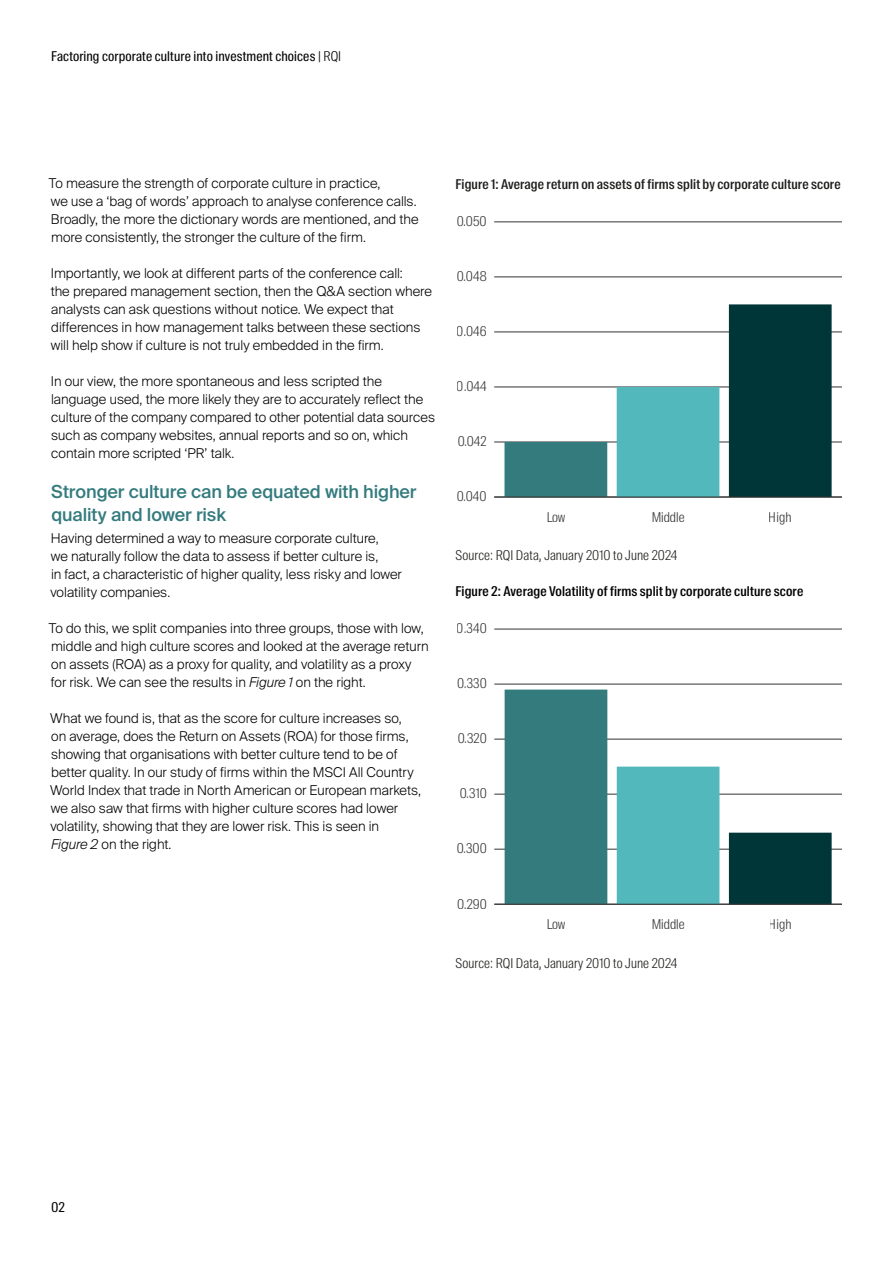
<style>
.page{position:relative;width:893px;height:1263px;background:#fff}
.page>*{position:absolute;margin:0;border:0;box-sizing:border-box;transform-origin:0 0}
.t1{font:500 18px/22.5px "Suisse Intl";letter-spacing:-.005em;color:#347b7e}
.t2{font:300 13.5px/18px "Suisse Intl";color:#000}
.t3{font:300 13.5px "Suisse Intl Cond";color:#333}
.t4{font:300 13.5px "Suisse Intl Cond";letter-spacing:.01em;color:#1d1d1b}
.t5{font:500 13.5px "Suisse Intl Cond";letter-spacing:.015em;color:#1d1d1b}
.t6{font:500 13.5px "Suisse Intl Cond";letter-spacing:.01em;color:#000}
.t7{font:13.5px "Suisse Intl Cond";letter-spacing:.01em;color:#000}
.s1{font-weight:300}
.s2{font-style:italic}
</style>
<div class="page">
<hr style="left:494px;top:442px;width:348px;height:1px;background:#333">
<hr style="left:494px;top:387px;width:348px;height:1px;background:#333">
<hr style="left:494px;top:332px;width:348px;height:1px;background:#333">
<hr style="left:494px;top:277px;width:348px;height:1px;background:#333">
<hr style="left:494px;top:222px;width:348px;height:1px;background:#333">
<div style="left:504px;top:442px;width:103px;height:55px;background:#347b7e"></div>
<div style="left:617px;top:387px;width:102px;height:110px;background:#53b8bb"></div>
<div style="left:729px;top:304px;width:103px;height:193px;background:#003638"></div>
<hr style="left:494px;top:222px;width:1px;height:275px;background:#333">
<hr style="left:494px;top:497px;width:348px;height:1px;background:#333">
<hr style="left:494px;top:849px;width:348px;height:1px;background:#333">
<hr style="left:494px;top:794px;width:348px;height:1px;background:#333">
<hr style="left:494px;top:739px;width:348px;height:1px;background:#333">
<hr style="left:494px;top:684px;width:348px;height:1px;background:#333">
<hr style="left:494px;top:629px;width:348px;height:1px;background:#333">
<div style="left:505px;top:690px;width:102px;height:214px;background:#347b7e"></div>
<div style="left:617px;top:767px;width:102px;height:137px;background:#53b8bb"></div>
<div style="left:729px;top:833px;width:103px;height:71px;background:#003638"></div>
<hr style="left:494px;top:629px;width:1px;height:275px;background:#333">
<hr style="left:494px;top:904px;width:348px;height:1px;background:#333">
<p class="t7" style="left:51px;top:49px;width:292px">Factoring corporate culture into investment choices <span class="s1">| RQI</span></p>
<p class="t2" style="left:49px;top:174px;width:371px">To measure the strength of corporate culture in practice,<br>we use a ‘bag of words’ approach to analyse conference calls.<br>Broadly, the more the dictionary words are mentioned, and the more consistently, the stronger the culture of the firm.</p>
<p class="t2" style="left:51px;top:264px;width:383px">Importantly, we look at different parts of the conference call:<br>the prepared management section, then the Q&amp;A section where analysts can ask questions without notice. We expect that differences in how management talks between these sections will help show if culture is not truly embedded in the firm.</p>
<p class="t2" style="left:51px;top:372px;width:386px">In our view, the more spontaneous and less scripted the language used, the more likely they are to accurately reflect the culture of the company compared to other potential data sources such as company websites, annual reports and so on, which contain more scripted ‘PR’ talk.</p>
<h1 class="t1" style="left:51px;top:481px;width:367px">Stronger culture can be equated with higher quality and lower risk</h1>
<p class="t2" style="left:50px;top:529px;width:353px">Having determined a way to measure corporate culture,<br>we naturally follow the data to assess if better culture is,<br>in fact, a characteristic of higher quality, less risky and lower volatility companies.</p>
<p class="t2" style="left:49px;top:619px;width:381px">To do this, we split companies into three groups, those with low, middle and high culture scores and looked at the average return on assets (ROA) as a proxy for quality, and volatility as a proxy<br>for risk. We can see the results in <span class="s2">Figure 1</span> on the right.</p>
<p class="t2" style="left:50px;top:709px;width:372px">What we found is, that as the score for culture increases so,<br>on average, does the Return on Assets (ROA) for those firms, showing that organisations with better culture tend to be of better quality. In our study of firms within the MSCI All Country World Index that trade in North American or European markets, we also saw that firms with higher culture scores had lower volatility, showing that they are lower risk. This is seen in<br><span class="s2">Figure 2</span> on the right.</p>
<p class="t5" style="left:455px;top:176px;width:387px">Figure 1: Average return on assets of firms split by corporate culture score</p>
<p class="t3" style="left:457px;top:214px;width:32px">0.050</p>
<p class="t3" style="left:457px;top:269px;width:32px">0.048</p>
<p class="t3" style="left:457px;top:324px;width:31px">0.046</p>
<p class="t3" style="left:457px;top:379px;width:31px">0.044</p>
<p class="t3" style="left:457px;top:434px;width:31px">0.042</p>
<p class="t3" style="left:456px;top:489px;width:32px">0.040</p>
<p class="t3" style="left:546px;top:509px;width:21px">Low</p>
<p class="t3" style="left:651px;top:509px;width:35px">Middle</p>
<p class="t3" style="left:769px;top:509px;width:24px">High</p>
<p class="t4" style="left:455px;top:548px;width:224px">Source: RQI Data, January 2010 to June 2024</p>
<p class="t6" style="left:455px;top:583px;width:349px">Figure 2: Average Volatility of firms split by corporate culture score</p>
<p class="t3" style="left:457px;top:621px;width:31px">0.340</p>
<p class="t3" style="left:457px;top:676px;width:31px">0.330</p>
<p class="t3" style="left:457px;top:731px;width:31px">0.320</p>
<p class="t3" style="left:460px;top:786px;width:29px">0.310</p>
<p class="t3" style="left:456px;top:841px;width:32px">0.300</p>
<p class="t3" style="left:457px;top:896px;width:31px">0.290</p>
<p class="t3" style="left:546px;top:916px;width:21px">Low</p>
<p class="t3" style="left:651px;top:916px;width:35px">Middle</p>
<p class="t3" style="left:769px;top:916px;width:24px">High</p>
<p class="t4" style="left:455px;top:955px;width:224px">Source: RQI Data, January 2010 to June 2024</p>
<p class="t7" style="left:51px;top:1199px;width:15px">02</p>
</div>
